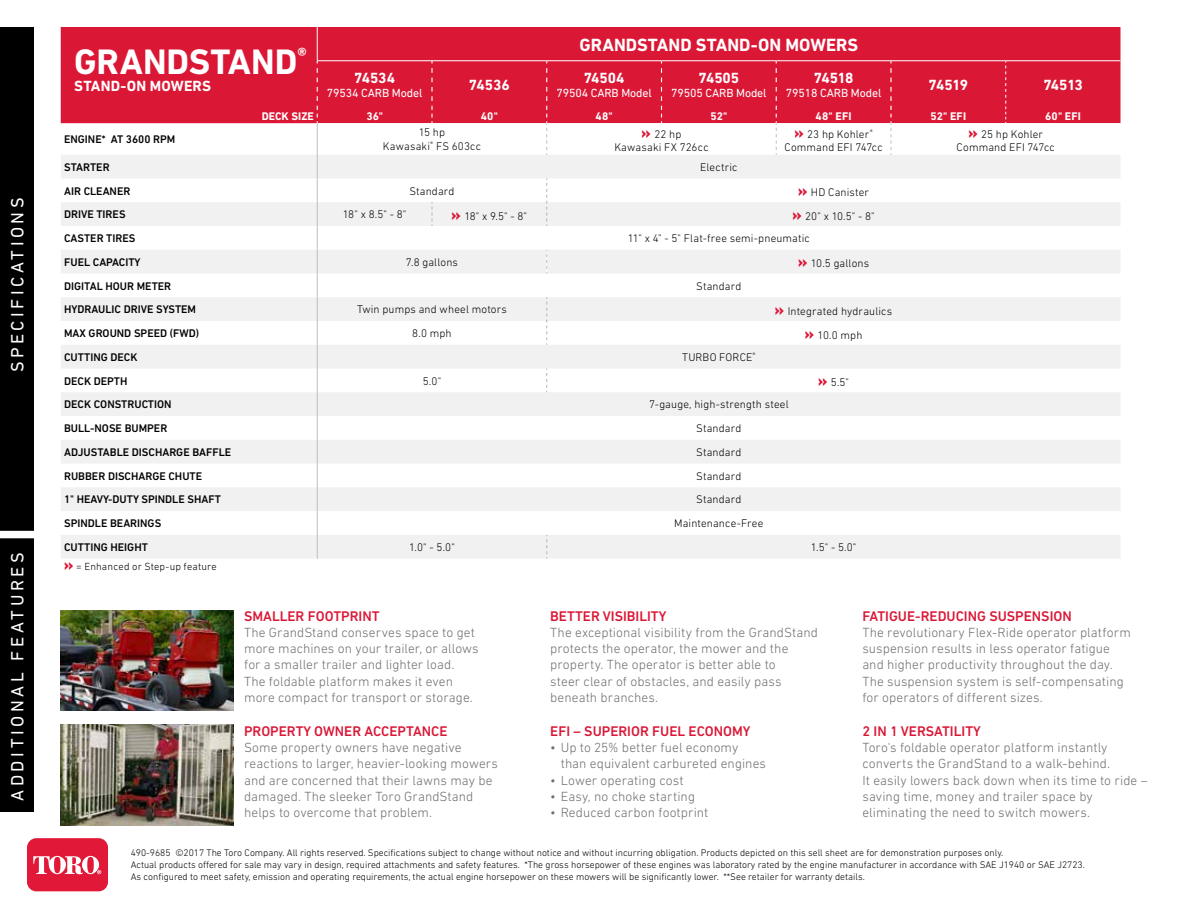
<style>
.page{position:relative;width:1188px;height:918px;background:#fff}
.page>*{position:absolute;margin:0;border:0;box-sizing:border-box;transform-origin:0 0}
.t1{font:700 36px "DIN Next LT Pro";letter-spacing:-.005em;color:#fff}
.t2{font:18px "DIN Next LT Pro";letter-spacing:.195em;color:#fff}
.t3{font:700 18px "DIN Next LT Pro";color:#fff}
.t4{font:700 15px "DIN Next LT Pro";color:#fff}
.t5{font:500 14.25px "DIN Next LT Pro";color:#db1736}
.t6{font:300 13.5px/16.2px "DIN Next LT Pro";letter-spacing:.005em;color:#6d6e71}
.t7{font:12px "DIN Next LT Pro";letter-spacing:-.01em;color:#fff}
.t8{font:300 11.25px/13.5px "DIN Next LT Pro";letter-spacing:.01em;color:#000;text-align:center}
.t9{font:500 11.25px "DIN Next LT Pro";color:#000}
.t10{font:700 11.25px "DIN Next LT Pro";letter-spacing:.015em;color:#fff}
.t11{font:300 10.5px "DIN Next LT Pro";letter-spacing:.015em;color:#000}
.t12{font:300 9.75px/11.7px "DIN Next LT Pro";color:#000}
.s1{font-weight:900;font-size:15px;color:#db1736}
</style>
<div class="page">
<img style="left:61px;top:610px;width:172px;height:101px">
<img style="left:61px;top:725px;width:172px;height:100px">
<div style="left:27px;top:838px;width:81px;height:53px;background:#e11837;border-radius:9px"></div>
<svg style="left:33px;top:856px;width:68px;height:18px"></svg>
<div style="left:61px;top:27px;width:1059px;height:96px;background:#db1736"></div>
<svg style="left:61px;top:155px;width:1059px;height:71px;fill:#f1f1f2"></svg>
<svg style="left:61px;top:250px;width:1059px;height:309px;fill:#f1f1f2"></svg>
<svg style="left:317px;top:61px;width:1px;height:62px"></svg>
<svg style="left:431px;top:61px;width:2px;height:62px"></svg>
<svg style="left:661px;top:61px;width:1px;height:62px"></svg>
<hr style="left:317px;top:27px;width:1px;height:33px;background:#fff">
<hr style="left:317px;top:60px;width:115px;height:1px;background:#fff">
<hr style="left:432px;top:60px;width:115px;height:1px;background:#fff">
<hr style="left:547px;top:60px;width:115px;height:1px;background:#fff">
<hr style="left:662px;top:60px;width:114px;height:1px;background:#fff">
<hr style="left:776px;top:60px;width:115px;height:1px;background:#fff">
<hr style="left:891px;top:60px;width:115px;height:1px;background:#fff">
<hr style="left:1006px;top:60px;width:114px;height:1px;background:#fff">
<hr style="left:317px;top:123px;width:1px;height:32px;background:#bcbec0">
<svg style="left:546px;top:297px;width:1px;height:48px"></svg>
<svg style="left:546px;top:369px;width:1px;height:23px"></svg>
<svg style="left:546px;top:535px;width:1px;height:24px"></svg>
<svg style="left:546px;top:61px;width:1px;height:94px"></svg>
<svg style="left:776px;top:61px;width:1px;height:94px"></svg>
<svg style="left:890px;top:61px;width:2px;height:94px"></svg>
<svg style="left:546px;top:250px;width:1px;height:23px"></svg>
<svg style="left:546px;top:178px;width:1px;height:48px"></svg>
<svg style="left:432px;top:202px;width:1px;height:24px"></svg>
<svg style="left:1005px;top:61px;width:1px;height:62px"></svg>
<svg style="left:317px;top:155px;width:1px;height:404px"></svg>
<div style="left:0;top:27px;width:34px;height:784px;background:#000"></div>
<div style="left:0;top:531px;width:47px;height:7px;background:#fff"></div>
<h2 class="t2" style="left:7px;top:372px;width:176px;rotate:-90deg">SPECIFICATIONS</h2>
<h2 class="t2" style="left:7px;top:801px;width:250px;rotate:-90deg">ADDITIONAL FEATURES</h2>
<h1 class="t1" style="left:74px;top:41px;width:234px">GRANDSTAND<sup>®</sup></h1>
<p class="t4" style="left:74px;top:77px;width:138px">STAND-ON MOWERS</p>
<p class="t4" style="left:354px;top:69px;width:42px">74534</p>
<p class="t7" style="left:327px;top:86px;width:97px">79534 CARB Model</p>
<p class="t4" style="left:469px;top:76px;width:42px">74536</p>
<h2 class="t3" style="left:579px;top:34px;width:280px">GRANDSTAND STAND-ON MOWERS</h2>
<p class="t4" style="left:584px;top:69px;width:42px">74504</p>
<p class="t7" style="left:556px;top:86px;width:97px">79504 CARB Model</p>
<p class="t4" style="left:699px;top:69px;width:42px">74505</p>
<p class="t7" style="left:671px;top:86px;width:97px">79505 CARB Model</p>
<p class="t4" style="left:814px;top:69px;width:41px">74518</p>
<p class="t7" style="left:786px;top:86px;width:97px">79518 CARB Model</p>
<p class="t4" style="left:929px;top:76px;width:41px">74519</p>
<p class="t4" style="left:1043px;top:76px;width:41px">74513</p>
<p class="t10" style="left:262px;top:109px;width:54px">DECK SIZE</p>
<p class="t10" style="left:366px;top:109px;width:18px">36"</p>
<p class="t10" style="left:481px;top:109px;width:19px">40"</p>
<p class="t10" style="left:596px;top:109px;width:19px">48"</p>
<p class="t10" style="left:710px;top:109px;width:18px">52"</p>
<p class="t10" style="left:816px;top:109px;width:37px">48" EFI</p>
<p class="t10" style="left:931px;top:109px;width:37px">52" EFI</p>
<p class="t10" style="left:1045px;top:109px;width:37px">60" EFI</p>
<p class="t9" style="left:64px;top:133px;width:113px">ENGINE* AT 3600 RPM</p>
<p class="t8" style="left:383px;top:126px;width:100px">15 hp<br>Kawasaki<sup>®</sup> FS 603cc</p>
<p class="t8" style="left:614px;top:127px;width:96px"><span class="s1">»</span> 22 hp<br>Kawasaki FX 726cc</p>
<p class="t8" style="left:785px;top:127px;width:100px"><span class="s1">»</span> 23 hp Kohler<sup>®<br></sup>Command EFI 747cc</p>
<p class="t8" style="left:957px;top:127px;width:100px"><span class="s1">»</span> 25 hp Kohler<br>Command EFI 747cc</p>
<p class="t9" style="left:64px;top:160px;width:47px">STARTER</p>
<p class="t8" style="left:700px;top:160px;width:39px">Electric</p>
<p class="t9" style="left:64px;top:184px;width:68px">AIR CLEANER</p>
<p class="t8" style="left:409px;top:184px;width:47px">Standard</p>
<p class="t8" style="left:798px;top:185px;width:72px"><span class="s1">»</span> HD Canister</p>
<p class="t9" style="left:64px;top:208px;width:63px">DRIVE TIRES</p>
<p class="t8" style="left:343px;top:208px;width:65px">18" x 8.5" - 8"</p>
<p class="t8" style="left:452px;top:209px;width:77px"><span class="s1">»</span> 18" x 9.5" - 8"</p>
<p class="t8" style="left:792px;top:209px;width:84px"><span class="s1">»</span> 20" x 10.5" - 8"</p>
<p class="t9" style="left:64px;top:232px;width:73px">CASTER TIRES</p>
<p class="t8" style="left:628px;top:231px;width:184px">11" x 4" - 5" Flat-free semi-pneumatic</p>
<p class="t9" style="left:64px;top:255px;width:78px">FUEL CAPACITY</p>
<p class="t8" style="left:406px;top:255px;width:54px">7.8 gallons</p>
<p class="t8" style="left:798px;top:257px;width:73px"><span class="s1">»</span> 10.5 gallons</p>
<p class="t9" style="left:64px;top:279px;width:109px">DIGITAL HOUR METER</p>
<p class="t8" style="left:696px;top:279px;width:47px">Standard</p>
<p class="t9" style="left:64px;top:303px;width:134px">HYDRAULIC DRIVE SYSTEM</p>
<p class="t8" style="left:357px;top:303px;width:151px">Twin pumps and wheel motors</p>
<p class="t8" style="left:775px;top:304px;width:119px"><span class="s1">»</span> Integrated hydraulics</p>
<p class="t9" style="left:64px;top:327px;width:136px">MAX GROUND SPEED (FWD)</p>
<p class="t8" style="left:412px;top:326px;width:41px">8.0 mph</p>
<p class="t8" style="left:805px;top:328px;width:59px"><span class="s1">»</span> 10.0 mph</p>
<p class="t9" style="left:64px;top:351px;width:75px">CUTTING DECK</p>
<p class="t8" style="left:682px;top:350px;width:75px">TURBO FORCE<sup>®</sup></p>
<p class="t9" style="left:64px;top:374px;width:65px">DECK DEPTH</p>
<p class="t8" style="left:423px;top:374px;width:20px">5.0"</p>
<p class="t8" style="left:818px;top:375px;width:33px"><span class="s1">»</span> 5.5"</p>
<p class="t9" style="left:64px;top:398px;width:109px">DECK CONSTRUCTION</p>
<p class="t8" style="left:649px;top:398px;width:141px">7-gauge, high-strength steel</p>
<p class="t9" style="left:64px;top:422px;width:105px">BULL-NOSE BUMPER</p>
<p class="t8" style="left:696px;top:421px;width:47px">Standard</p>
<p class="t9" style="left:64px;top:446px;width:169px">ADJUSTABLE DISCHARGE BAFFLE</p>
<p class="t8" style="left:696px;top:445px;width:47px">Standard</p>
<p class="t9" style="left:64px;top:469px;width:140px">RUBBER DISCHARGE CHUTE</p>
<p class="t8" style="left:696px;top:469px;width:47px">Standard</p>
<p class="t9" style="left:64px;top:493px;width:158px">1" HEAVY-DUTY SPINDLE SHAFT</p>
<p class="t8" style="left:696px;top:493px;width:47px">Standard</p>
<p class="t9" style="left:64px;top:517px;width:99px">SPINDLE BEARINGS</p>
<p class="t8" style="left:674px;top:516px;width:91px">Maintenance-Free</p>
<p class="t9" style="left:64px;top:541px;width:85px">CUTTING HEIGHT</p>
<p class="t8" style="left:409px;top:540px;width:47px">1.0" - 5.0"</p>
<p class="t8" style="left:811px;top:540px;width:47px">1.5" - 5.0"</p>
<p class="t11" style="left:64px;top:561px;width:154px"><span class="s1">»</span> = Enhanced or Step-up feature</p>
<p class="t5" style="left:862px;top:608px;width:211px">FATIGUE-REDUCING SUSPENSION</p>
<p class="t6" style="left:862px;top:624px;width:270px">The revolutionary Flex-Ride operator platform suspension results in less operator fatigue and higher productivity throughout the day.<br>The suspension system is self-compensating for operators of different sizes.</p>
<p class="t5" style="left:862px;top:723px;width:120px">2 IN 1 VERSATILITY</p>
<p class="t6" style="left:862px;top:739px;width:287px">Toro's foldable operator platform instantly converts the GrandStand to a walk-behind.<br>It easily lowers back down when its time to ride – saving time, money and trailer space by eliminating the need to switch mowers.</p>
<p class="t12" style="left:131px;top:847px;width:956px">490-9685 ©2017 The Toro Company. All rights reserved. Specifications subject to change without notice and without incurring obligation. Products depicted on this sell sheet are for demonstration purposes only.<br>Actual products offered for sale may vary in design, required attachments and safety features. *The gross horsepower of these engines was laboratory rated by the engine manufacturer in accordance with SAE J1940 or SAE J2723.<br>As configured to meet safety, emission and operating requirements, the actual engine horsepower on these mowers will be significantly lower. **See retailer for warranty details.</p>
<p class="t5" style="left:244px;top:608px;width:137px">SMALLER FOOTPRINT</p>
<p class="t6" style="left:244px;top:624px;width:236px">The GrandStand conserves space to get more machines on your trailer, or allows for a smaller trailer and lighter load.<br>The foldable platform makes it even more compact for transport or storage.</p>
<p class="t5" style="left:244px;top:723px;width:205px">PROPERTY OWNER ACCEPTANCE</p>
<p class="t6" style="left:244px;top:739px;width:255px">Some property owners have negative reactions to larger, heavier-looking mowers and are concerned that their lawns may be damaged. The sleeker Toro GrandStand helps to overcome that problem.</p>
<p class="t5" style="left:550px;top:608px;width:118px">BETTER VISIBILITY</p>
<p class="t6" style="left:550px;top:624px;width:269px">The exceptional visibility from the GrandStand protects the operator, the mower and the property. The operator is better able to<br>steer clear of obstacles, and easily pass beneath branches.</p>
<p class="t5" style="left:550px;top:723px;width:202px">EFI – SUPERIOR FUEL ECONOMY</p>
<p class="t6" style="left:561px;top:739px;width:207px;text-indent:-11px">• Up to 25% better fuel economy than equivalent carbureted engines</p>
<p class="t6" style="left:550px;top:772px;width:135px">• Lower operating cost</p>
<p class="t6" style="left:550px;top:788px;width:146px">• Easy, no choke starting</p>
<p class="t6" style="left:550px;top:804px;width:160px">• Reduced carbon footprint</p>
</div>
